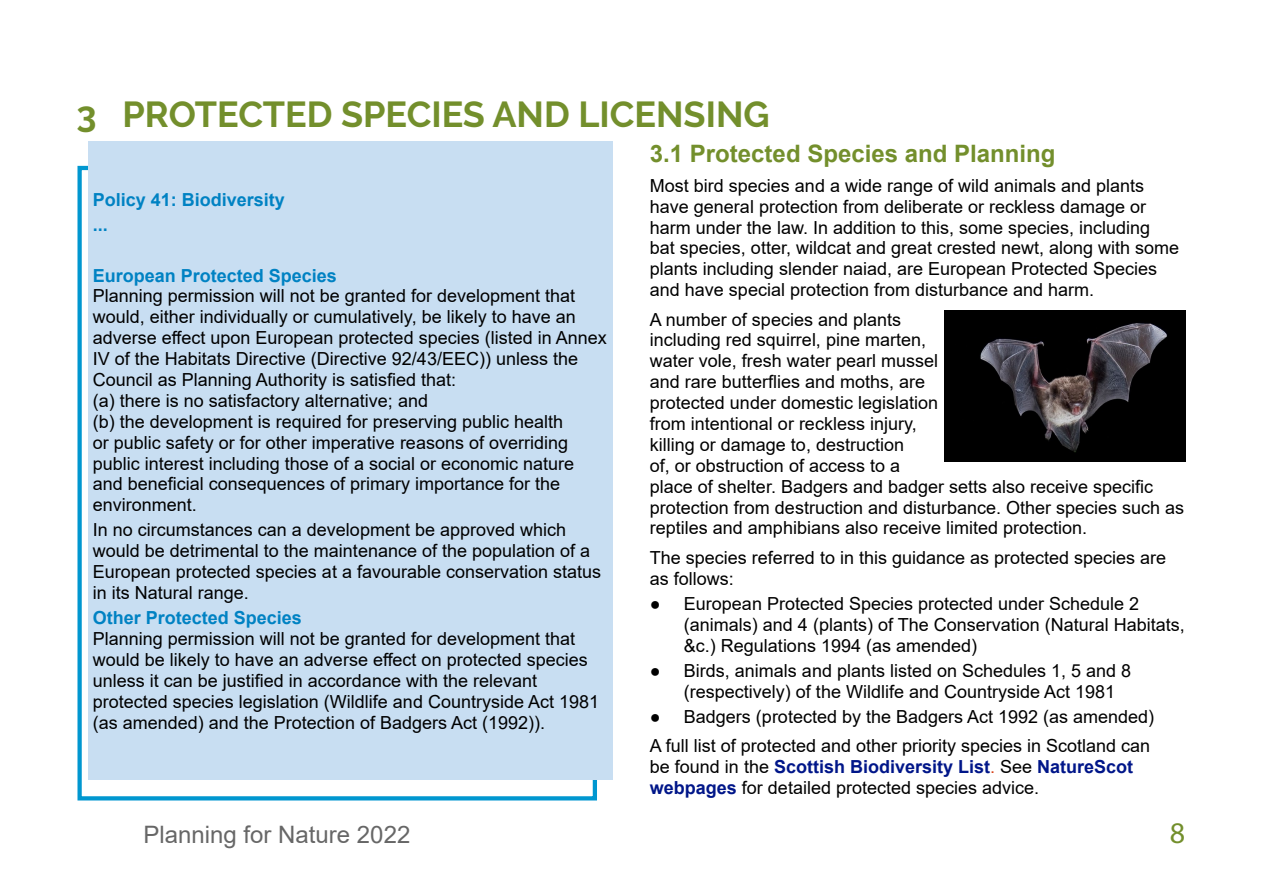
<style>
.page{position:relative;width:1263px;height:893px;background:#fff}
.page>*{position:absolute;margin:0;border:0;box-sizing:border-box;transform-origin:0 0}
.t1{font:700 36px "Raleway";color:#738f2c}
.t2{font:30px "Myriad Pro";color:#738f2c}
.t3{font:700 24px "Arial";color:#738f2c}
.t4{font:24px "Arial";color:#676767}
.t5{font:18px/20.9px "Arial";color:#000}
.t6{font:700 18px/25.2px "Arial";color:#0082c3}
.s1{font-style:italic}
.s2{font-weight:700;color:#001689}
.s3{color:#d8431a}
</style>
<div class="page">
<div style="left:89px;top:141px;width:524px;height:639px;background:#c8def2"></div>
<img style="left:944px;top:310px;width:241px;height:151px">
<h1 class="t1" style="left:77px;top:94px;width:694px">3 PROTECTED SPECIES AND LICENSING</h1>
<h3 class="t3" style="left:650px;top:137px;width:407px">3.1 Protected Species and Planning</h3>
<p class="t5" style="left:650px;top:175px;width:531px">Most bird species and a wide range of wild animals and plants have general protection from deliberate or reckless damage or harm under the law. In addition to this, some species, including bat species, otter, wildcat and great crested newt, along with some plants including slender naiad, are European Protected Species and have special protection from disturbance and harm.</p>
<p class="t5" style="left:650px;top:309px;width:536px">A number of species and plants<br>including red squirrel, pine marten,<br>water vole, fresh water pearl mussel<br>and rare butterflies and moths, are<br>protected under domestic legislation<br>from intentional or reckless injury,<br>killing or damage to, destruction<br>of, or obstruction of access to a<br>place of shelter. Badgers and badger setts also receive specific protection from destruction and disturbance. Other species such as reptiles and amphibians also receive limited protection.</p>
<p class="t5" style="left:650px;top:547px;width:518px">The species referred to in this guidance as protected species are as follows:</p>
<p class="t5" style="left:684px;top:593px;width:502px;text-indent:-34px"><span class="s1">●</span> European Protected Species protected under Schedule 2 (animals) and 4 (plants) of The Conservation (Natural Habitats, &amp;c.) Regulations 1994 (as amended)</p>
<p class="t5" style="left:684px;top:660px;width:449px;text-indent:-34px"><span class="s1">●</span> Birds, animals and plants listed on Schedules 1, 5 and 8 (respectively) of the Wildlife and Countryside Act 1981</p>
<p class="t5" style="left:650px;top:701px;width:506px;line-height:29.4px"><span class="s1">●</span> Badgers (protected by the Badgers Act 1992 (as amended)<br>A full list of protected and other priority species in Scotland can</p>
<p class="t5" style="left:650px;top:756px;width:485px">be found in the <span class="s2">Scottish Biodiversity List</span><span class="s3">.</span> See <span class="s2">NatureScot webpages</span> for detailed protected species advice.</p>
<p class="t6" style="left:93px;top:187px;width:194px">Policy 41: Biodiversity ...</p>
<p class="t6" style="left:93px;top:263px;width:246px">European Protected Species</p>
<p class="t5" style="left:93px;top:286px;width:515px">Planning permission will not be granted for development that would, either individually or cumulatively, be likely to have an adverse effect upon European protected species (listed in Annex IV of the Habitats Directive (Directive 92/43/EEC)) unless the Council as Planning Authority is satisfied that:<br>(a) there is no satisfactory alternative; and<br>(b) the development is required for preserving public health<br>or public safety or for other imperative reasons of overriding public interest including those of a social or economic nature and beneficial consequences of primary importance for the environment.</p>
<p class="t5" style="left:93px;top:520px;width:510px">In no circumstances can a development be approved which would be detrimental to the maintenance of the population of a European protected species at a favourable conservation status in its Natural range.</p>
<p class="t6" style="left:93px;top:605px;width:211px">Other Protected Species</p>
<p class="t5" style="left:93px;top:628px;width:508px">Planning permission will not be granted for development that would be likely to have an adverse effect on protected species unless it can be justified in accordance with the relevant protected species legislation (Wildlife and Countryside Act 1981 (as amended) and the Protection of Badgers Act (1992)).</p>
<h3 class="t4" style="left:144px;top:818px;width:268px">Planning for Nature 2022</h3>
<h2 class="t2" style="left:1170px;top:814px;width:17px">8</h2>
</div>
